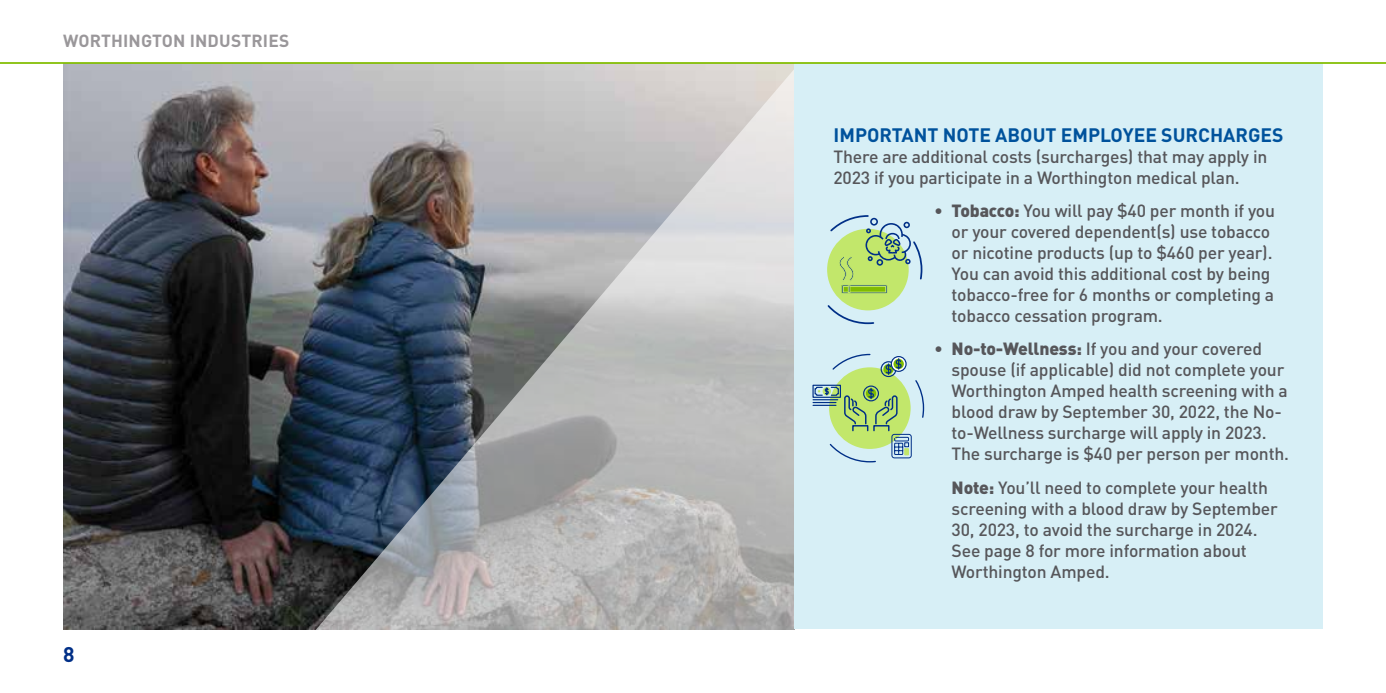
<style>
.page{position:relative;width:1386px;height:693px;background:#fff}
.page>*{position:absolute;margin:0;border:0;box-sizing:border-box;transform-origin:0 0}
.t1{font:700 21px "DINOT";color:#002f87}
.t2{font:700 19.25px "DINOT";color:#00529c}
.t3{font:500 17.5px/21px "DINOT";letter-spacing:-.01em;color:#56565a}
.t4{font:700 17.32px "DINOT";letter-spacing:.01em;color:#9a979a}
.s1{font-weight:900}
</style>
<div class="page">
<img style="left:63px;top:64px;width:732px;height:566px">
<div style="left:794px;top:64px;width:529px;height:565px;background:#d7eff6"></div>
<div style="left:827px;top:229px;width:82px;height:81px;background:#c2e76b;border-radius:50%"></div>
<svg style="left:827px;top:304px;width:48px;height:21px"></svg>
<svg style="left:829px;top:215px;width:94px;height:79px"></svg>
<svg style="left:812px;top:353px;width:113px;height:110px"></svg>
<hr style="left:0;top:62px;width:1386px;height:2px;background:#82bd00">
<p class="t4" style="left:63px;top:30px;width:228px">WORTHINGTON INDUSTRIES</p>
<p class="t1" style="left:63px;top:641px;width:13px">8</p>
<p class="t2" style="left:834px;top:122px;width:452px">IMPORTANT NOTE ABOUT EMPLOYEE SURCHARGES</p>
<p class="t3" style="left:833px;top:146px;width:435px">There are additional costs (surcharges) that may apply in<br>2023 if you participate in a Worthington medical plan.</p>
<p class="t3" style="left:952px;top:200px;width:325px;text-indent:-18px">• <span class="s1">Tobacco:</span> You will pay $40 per month if you or your covered dependent(s) use tobacco or nicotine products (up to $460 per year).<br>You can avoid this additional cost by being tobacco-free for 6 months or completing a tobacco cessation program.</p>
<p class="t3" style="left:952px;top:338px;width:339px;text-indent:-18px">• <span class="s1">No-to-Wellness:</span> If you and your covered spouse (if applicable) did not complete your Worthington Amped health screening with a blood draw by September 30, 2022, the No&shy;to-Wellness surcharge will apply in 2023.<br>The surcharge is $40 per person per month.</p>
<p class="t3" style="left:952px;top:476px;width:328px"><span class="s1">Note:</span> You’ll need to complete your health screening with a blood draw by September 30, 2023, to avoid the surcharge in 2024.<br>See page 8 for more information about Worthington Amped.</p>
</div>
